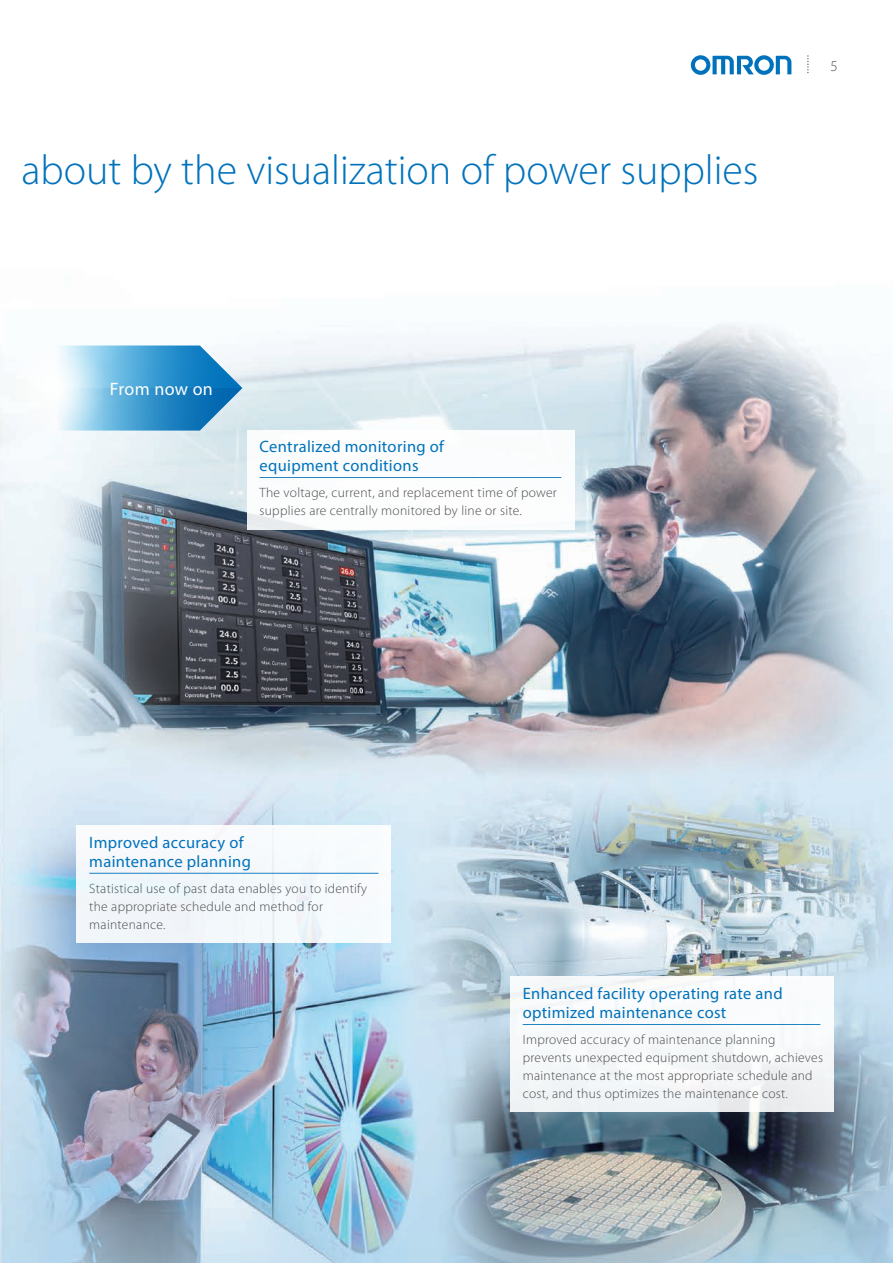
<style>
.page{position:relative;width:893px;height:1263px;background:#fff}
.page>*{position:absolute;margin:0;border:0;box-sizing:border-box;transform-origin:0 0}
.t1{font:300 42px "Myriad Pro";color:#0072bc}
.t2{font:18px "Myriad Pro";letter-spacing:.015em;color:#fff}
.t3{font:16.5px/18.8px "Myriad Pro";letter-spacing:.02em;color:#0072bc}
.t4{font:300 15px "Myriad Pro";color:#4b4c4d}
.t5{font:300 13.5px/18px "Myriad Pro";letter-spacing:.02em;color:#4b4c4d}
</style>
<div class="page">
<img style="left:0;top:55px;width:893px;height:1208px">
<svg style="left:691px;top:55px;width:100px;height:20px"></svg>
<svg style="left:807px;top:56px;width:2px;height:18px"></svg>
<svg style="left:87px;top:345px;width:155px;height:86px;background:#50a2d2"></svg>
<svg style="left:2px;top:335px;width:106px;height:106px"></svg>
<div style="left:510px;top:977px;width:323px;height:135px;background:#f6f8fa"></div>
<hr style="left:523px;top:1024px;width:297px;height:1px;background:#0072bc">
<div style="left:77px;top:825px;width:314px;height:118px;background:#f5f9fc"></div>
<hr style="left:89px;top:873px;width:289px;height:1px;background:#0072bc">
<div style="left:247px;top:430px;width:327px;height:99px;background:#fff"></div>
<hr style="left:260px;top:477px;width:301px;height:1px;background:#0072bc">
<h1 class="t1" style="left:22px;top:144px;width:738px">about by the visualization of power supplies</h1>
<p class="t4" style="left:830px;top:56px;width:9px">5</p>
<h2 class="t2" style="left:110px;top:377px;width:104px">From now on</h2>
<p class="t3" style="left:260px;top:437px;width:186px">Centralized monitoring of equipment conditions</p>
<p class="t5" style="left:260px;top:484px;width:299px">The voltage, current, and replacement time of power supplies are centrally monitored by line or site.</p>
<p class="t3" style="left:89px;top:833px;width:163px">Improved accuracy of maintenance planning</p>
<p class="t5" style="left:89px;top:879px;width:279px">Statistical use of past data enables you to identify the appropriate schedule and method for maintenance.</p>
<p class="t3" style="left:523px;top:984px;width:261px">Enhanced facility operating rate and optimized maintenance cost</p>
<p class="t5" style="left:523px;top:1030px;width:302px">Improved accuracy of maintenance planning prevents unexpected equipment shutdown, achieves maintenance at the most appropriate schedule and cost, and thus optimizes the maintenance cost.</p>
</div>
